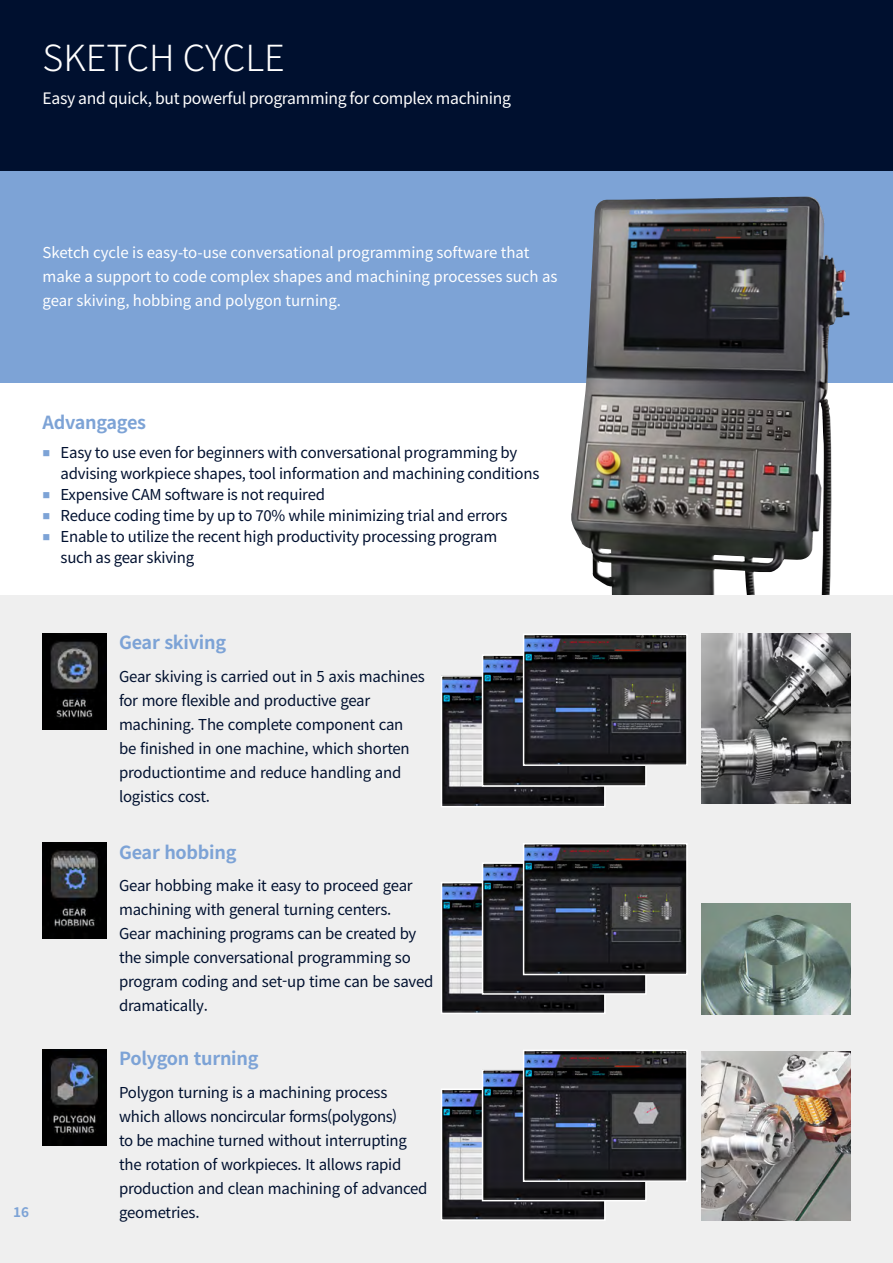
<style>
.page{position:relative;width:893px;height:1263px;background:#fff}
.page>*{position:absolute;margin:0;border:0;box-sizing:border-box;transform-origin:0 0}
.t1{font:300 36px "Noto Sans KR";color:#fff}
.t2{font:700 18px "Noto Sans KR";letter-spacing:-.015em;color:#7da3d6}
.t3{font:15.75px "Noto Sans KR";letter-spacing:-.02em;color:#fff}
.t4{font:15px/24px "Noto Sans KR";letter-spacing:-.015em;color:#00102f}
.t5{font:15px/24px "Noto Sans KR";color:#fff}
.t6{font:700 13.5px "Noto Sans KR";color:#7da3d6}
.s1{color:#7da3d6}
</style>
<div class="page">
<div style="left:0;top:170px;width:893px;height:213px;background:#7da3d6"></div>
<img style="left:571px;top:196px;width:279px;height:399px">
<div style="left:0;top:595px;width:893px;height:668px;background:#efefef"></div>
<div style="left:0;top:0;width:893px;height:170px;background:#00102f"></div>
<img style="left:43px;top:1050px;width:63px;height:95px">
<img style="left:702px;top:1051px;width:148px;height:169px">
<img style="left:444px;top:1091px;width:159px;height:127px">
<div style="left:441px;top:1088px;width:165px;height:133px;border:2px solid #fff"></div>
<img style="left:485px;top:1072px;width:159px;height:126px">
<div style="left:482px;top:1069px;width:165px;height:132px;border:2px solid #fff"></div>
<img style="left:526px;top:1053px;width:159px;height:126px">
<div style="left:523px;top:1050px;width:165px;height:132px;border:2px solid #fff"></div>
<img style="left:43px;top:843px;width:63px;height:95px">
<img style="left:702px;top:903px;width:148px;height:111px">
<img style="left:444px;top:885px;width:159px;height:126px">
<div style="left:441px;top:882px;width:165px;height:132px;border:2px solid #fff"></div>
<img style="left:485px;top:865px;width:159px;height:127px">
<div style="left:482px;top:862px;width:165px;height:133px;border:2px solid #fff"></div>
<img style="left:526px;top:846px;width:159px;height:126px">
<div style="left:523px;top:843px;width:165px;height:132px;border:2px solid #fff"></div>
<img style="left:43px;top:634px;width:63px;height:95px">
<img style="left:702px;top:634px;width:148px;height:170px">
<img style="left:444px;top:678px;width:159px;height:126px">
<div style="left:441px;top:675px;width:165px;height:132px;border:2px solid #fff"></div>
<img style="left:485px;top:657px;width:159px;height:127px">
<div style="left:482px;top:654px;width:165px;height:133px;border:2px solid #fff"></div>
<img style="left:526px;top:637px;width:159px;height:126px">
<div style="left:523px;top:634px;width:165px;height:132px;border:2px solid #fff"></div>
<h1 class="t1" style="left:43px;top:38px;width:244px">SKETCH CYCLE</h1>
<p class="t3" style="left:43px;top:89px;width:470px">Easy and quick, but powerful programming for complex machining</p>
<p class="t5" style="left:43px;top:241px;width:516px">Sketch cycle is easy-to-use conversational programming software that make a support to code complex shapes and machining processes such as gear skiving, hobbing and polygon turning.</p>
<p class="t2" style="left:43px;top:412px;width:105px">Advangages</p>
<p class="t4" style="left:61px;top:443px;width:480px;line-height:21px;text-indent:-18px"><span class="s1">■</span> Easy to use even for beginners with conversational programming by advising workpiece shapes, tool information and machining conditions</p>
<p class="t4" style="left:43px;top:483px;width:284px"><span class="s1">■</span> Expensive CAM software is not required</p>
<p class="t4" style="left:43px;top:504px;width:466px"><span class="s1">■</span> Reduce coding time by up to 70% while minimizing trial and errors</p>
<p class="t4" style="left:61px;top:527px;width:438px;line-height:21px;text-indent:-18px"><span class="s1">■</span> Enable to utilize the recent high productivity processing program such as gear skiving</p>
<p class="t6" style="left:13px;top:1205px;width:17px">16</p>
<p class="t2" style="left:119px;top:633px;width:109px">Gear skiving</p>
<p class="t4" style="left:119px;top:665px;width:307px">Gear skiving is carried out in 5 axis machines for more flexible and productive gear machining. The complete component can<br>be finished in one machine, which shorten productiontime and reduce handling and logistics cost.</p>
<p class="t2" style="left:119px;top:842px;width:119px">Gear hobbing</p>
<p class="t4" style="left:119px;top:874px;width:316px">Gear hobbing make it easy to proceed gear machining with general turning centers.<br>Gear machining programs can be created by the simple conversational programming so program coding and set-up time can be saved dramatically.</p>
<p class="t2" style="left:119px;top:1049px;width:141px">Polygon turning</p>
<p class="t4" style="left:119px;top:1081px;width:310px">Polygon turning is a machining process which allows noncircular forms(polygons)<br>to be machine turned without interrupting the rotation of workpieces. It allows rapid production and clean machining of advanced geometries.</p>
</div>
